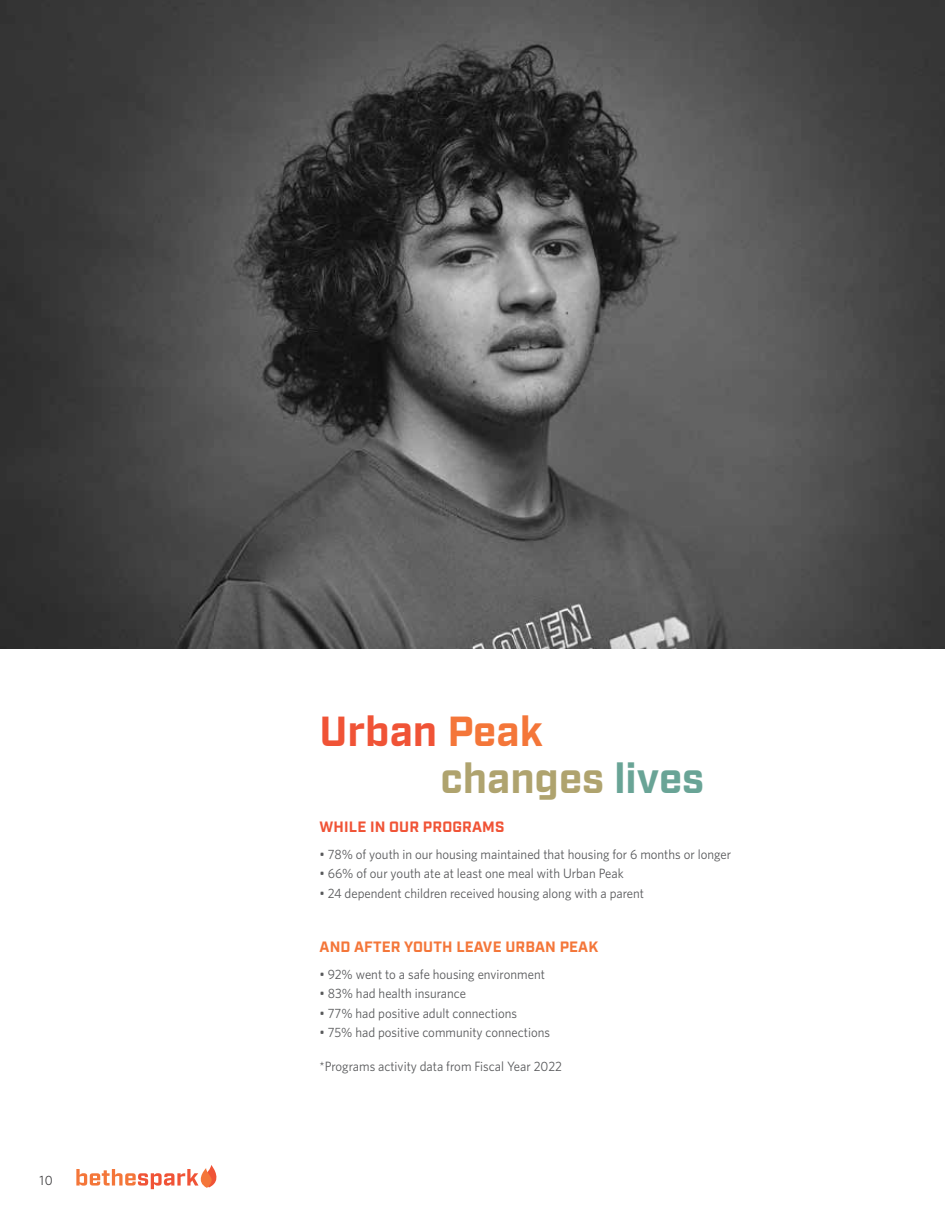
<style>
.page{position:relative;width:945px;height:1215px;background:#fff}
.page>*{position:absolute;margin:0;border:0;box-sizing:border-box;transform-origin:0 0}
.t1{font:700 42px/46.5px "Industry";color:#afa36e}
.t2{font:700 15px "Industry";letter-spacing:.01em;color:#f47639}
.t3{font:700 15px "Industry";letter-spacing:.01em;color:#f05336}
.t4{font:13.5px "Whitney";color:#58595b;scale:.95 1}
.t5{font:13.5px "Whitney";color:#414042;scale:.96 1}
.s1{color:#f05336}
.s2{color:#f47639}
.s3{color:#69a496}
</style>
<div class="page">
<svg style="left:76px;top:1165px;width:141px;height:24px"></svg>
<img style="left:0;top:0;width:945px;height:649px">
<p class="t5" style="left:40px;top:1171px;width:15px">10</p>
<h1 class="t1" style="left:440px;top:710px;width:265px;text-indent:-121px"><span class="s1">Urban</span> <span class="s2">Peak </span>changes <span class="s3">lives</span></h1>
<p class="t3" style="left:320px;top:818px;width:186px">WHILE IN OUR PROGRAMS</p>
<p class="t4" style="left:320px;top:845px;width:435px">• 78% of youth in our housing maintained that housing for 6 months or longer</p>
<p class="t4" style="left:320px;top:865px;width:322px">• 66% of our youth ate at least one meal with Urban Peak</p>
<p class="t4" style="left:320px;top:884px;width:343px">• 24 dependent children received housing along with a parent</p>
<p class="t2" style="left:320px;top:938px;width:280px">AND AFTER YOUTH LEAVE URBAN PEAK</p>
<p class="t4" style="left:320px;top:965px;width:239px">• 92% went to a safe housing environment</p>
<p class="t4" style="left:320px;top:985px;width:156px">• 83% had health insurance</p>
<p class="t4" style="left:320px;top:1004px;width:209px">• 77% had positive adult connections</p>
<p class="t4" style="left:320px;top:1024px;width:244px">• 75% had positive community connections</p>
<p class="t4" style="left:320px;top:1057px;width:257px">*Programs activity data from Fiscal Year 2022</p>
</div>
